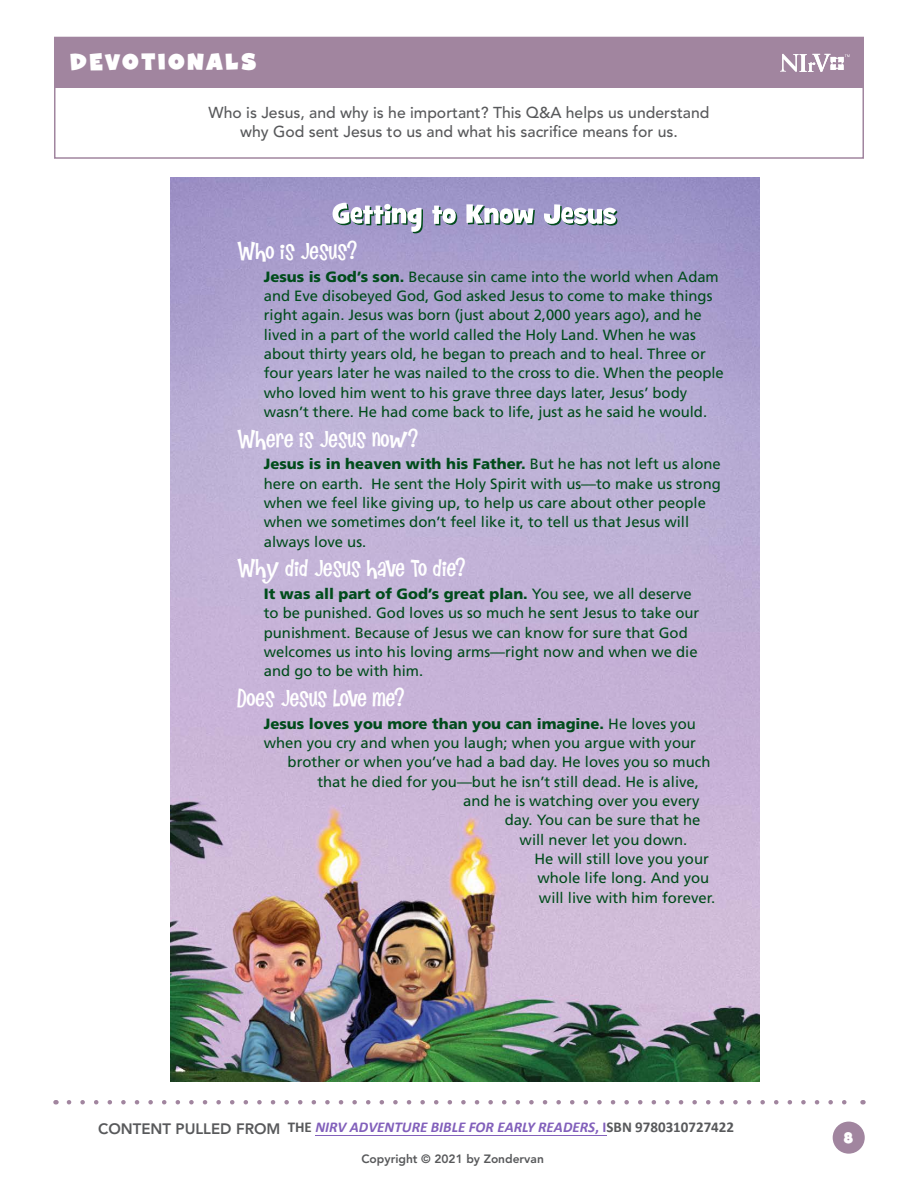
<style>
.page{position:relative;width:918px;height:1188px;background:#fff}
.page>*{position:absolute;margin:0;border:0;box-sizing:border-box;transform-origin:0 0}
.t1{font:25.35px "Snoopy Snails NF";color:#fff}
.t2{font:24px "Ghost Kid AOE Pro";letter-spacing:.12em;color:#fff}
.t3{font:500 15.75px/18.9px "Avenir";color:#58595b;text-align:center}
.t4{font:italic 700 15px "Calibri";color:#8260bb}
.t5{font:15px "Ghost Kid AOE Pro";color:#fff}
.t6{font:14.85px/19.4px "Frutiger";color:#004c1b}
.t7{font:900 14.85px "Frutiger";color:#004c1b}
.t8{font:800 12px "Avenir";color:#58595b}
.s1{font-weight:900}
.s2{font-weight:400}
.s3{font-family:"Avenir";font-weight:800;font-style:normal;color:#58595b}
.s4{font-style:normal;color:#58595b}
.s5{font-style:normal}
</style>
<div class="page">
<div style="left:54px;top:37px;width:810px;height:51px;background:#a1859f"></div>
<svg style="left:780px;top:54px;width:70px;height:18px"></svg>
<svg style="left:69px;top:1100px;width:778px;height:4px"></svg>
<div style="left:833px;top:1122px;width:32px;height:32px;background:#a1859f;border-radius:50%"></div>
<img style="left:170px;top:178px;width:589px;height:903px">
<svg style="left:333px;top:203px;width:285px;height:30px"></svg>
<div style="left:54px;top:37px;width:810px;height:122px;border:2px solid #a1859f"></div>
<hr style="left:315px;top:1135px;width:291px;height:1px;background:#8260bb">
<h2 class="t2" style="left:71px;top:47px;width:187px">DEVOTIONALS</h2>
<p class="t3" style="left:209px;top:104px;width:502px">Who is Jesus, and why is he important? This Q&amp;A helps us understand why God sent Jesus to us and what his sacrifice means for us.</p>
<h1 class="t1" style="left:237px;top:237px;width:122px">Who is Jesus?</h1>
<p class="t6" style="left:264px;top:267px;width:462px"><span class="s1">Jesus is God’s son.</span> Because sin came into the world when Adam and Eve disobeyed God, God asked Jesus to come to make things right again. Jesus was born (just about 2,000 years ago), and he lived in a part of the world called the Holy Land. When he was about thirty years old, he began to preach and to heal. Three or four years later he was nailed to the cross to die. When the people who loved him went to his grave three days later, Jesus’ body wasn’t there. He had come back to life, just as he said he would.</p>
<h1 class="t1" style="left:237px;top:425px;width:183px">Where is Jesus now?</h1>
<p class="t6" style="left:264px;top:455px;width:459px"><span class="s1">Jesus is in heaven with his Father.</span> But he has not left us alone here on earth. He sent the Holy Spirit with us—to make us strong when we feel like giving up, to help us care about other people when we sometimes don’t feel like it, to tell us that Jesus will always love us.</p>
<h1 class="t1" style="left:237px;top:554px;width:230px">Why did Jesus have to die?</h1>
<p class="t6" style="left:264px;top:584px;width:437px"><span class="s1">It was all part of God’s great plan.</span> You see, we all deserve to be punished. God loves us so much he sent Jesus to take our punishment. Because of Jesus we can know for sure that God welcomes us into his loving arms—right now and when we die and go to be with him.</p>
<h1 class="t1" style="left:237px;top:684px;width:169px">Does Jesus love me?</h1>
<p class="t7" style="left:264px;top:714px;width:434px">Jesus loves you more than you can imagine. <span class="s2">He loves you</span></p>
<p class="t6" style="left:264px;top:733px;width:434px">when you cry and when you laugh; when you argue with your</p>
<p class="t6" style="left:288px;top:753px;width:424px">brother or when you’ve had a bad day. He loves you so much</p>
<p class="t6" style="left:317px;top:772px;width:383px">that he died for you—but he isn’t still dead. He is alive,</p>
<p class="t6" style="left:463px;top:791px;width:238px">and he is watching over you every</p>
<p class="t6" style="left:505px;top:811px;width:197px">day. You can be sure that he</p>
<p class="t6" style="left:520px;top:830px;width:169px">will never let you down.</p>
<p class="t6" style="left:535px;top:849px;width:176px">He will still love you your</p>
<p class="t6" style="left:537px;top:869px;width:173px">whole life long. And you</p>
<p class="t6" style="left:539px;top:888px;width:178px">will live with him forever.</p>
<p class="t4" style="left:98px;top:1117px;width:638px"><span class="s3">CONTENT PULLED FROM</span> <span class="s4">THE</span> NIRV ADVENTURE BIBLE FOR EARLY READERS<span class="s5">, I</span><span class="s4">SBN 9780310727422</span></p>
<p class="t8" style="left:361px;top:1152px;width:184px">Copyright © 2021 by Zondervan</p>
<p class="t5" style="left:844px;top:1128px;width:11px">8</p>
</div>
